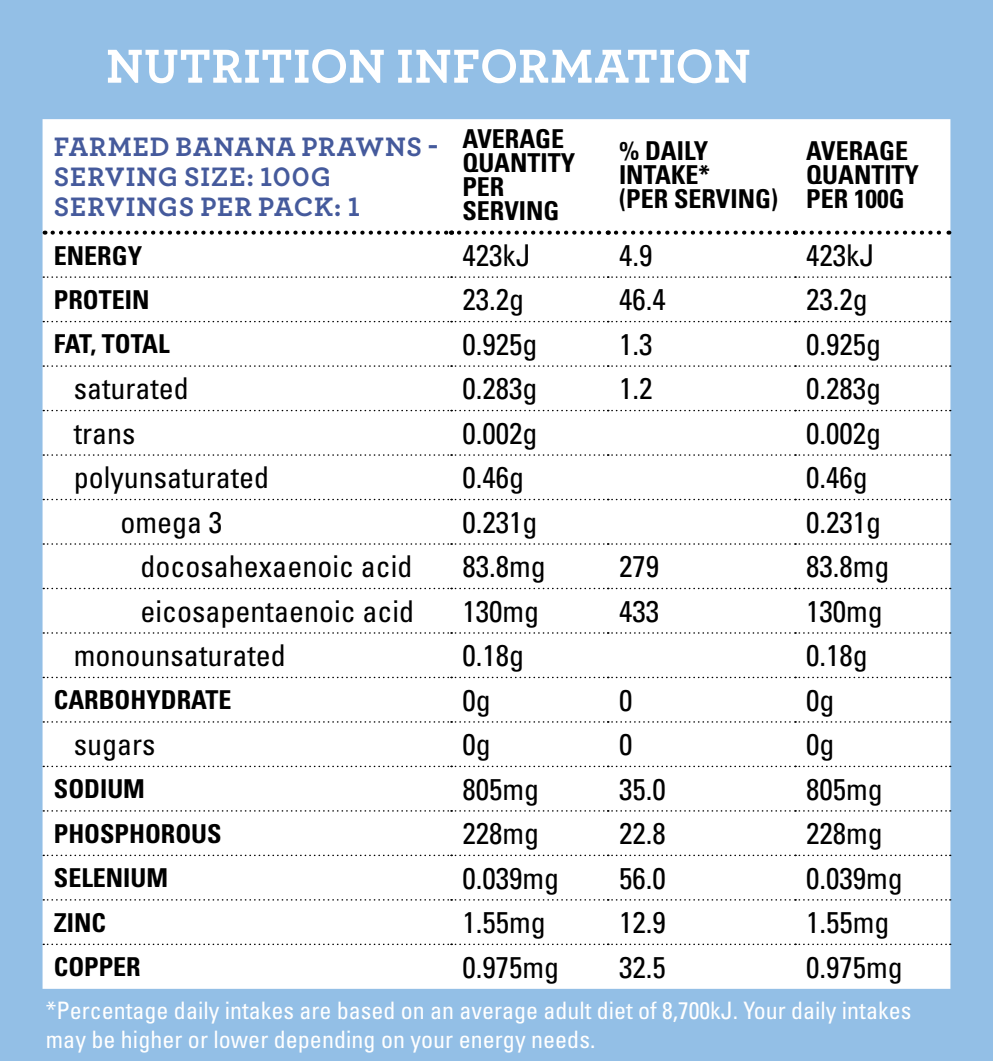
<style>
.page{position:relative;width:993px;height:1061px;background:#fff}
.page>*{position:absolute;margin:0;border:0;box-sizing:border-box;transform-origin:0 0}
.t1{font:700 50px "Archer Pro";letter-spacing:.015em;color:#fff}
.t2{font:condensed 30px "Univers LT Std";color:#000}
.t3{font:700 28px/30px "Archer Pro";letter-spacing:.025em;color:#455a9c}
.t4{font:700 condensed 26px/24px "Univers LT Std";color:#000}
.t5{font:condensed 24px/28.8px "Univers LT Std";color:#fff}
</style>
<div class="page">
<div style="left:0;top:0;width:992px;height:1060px;background:#93bfe6"></div>
<div style="left:43px;top:119px;width:907px;height:869px;background:#fff"></div>
<svg style="left:46px;top:230px;width:6px;height:4px"></svg>
<svg style="left:452px;top:230px;width:7px;height:4px"></svg>
<svg style="left:608px;top:230px;width:7px;height:4px"></svg>
<svg style="left:795px;top:230px;width:7px;height:4px"></svg>
<svg style="left:43px;top:276px;width:907px;height:2px;background:#cbcbcb"></svg>
<svg style="left:43px;top:321px;width:907px;height:1px"></svg>
<svg style="left:43px;top:365px;width:907px;height:1px"></svg>
<svg style="left:43px;top:410px;width:907px;height:1px"></svg>
<svg style="left:43px;top:454px;width:907px;height:1px"></svg>
<svg style="left:43px;top:498px;width:907px;height:2px;background:#d0d0d0"></svg>
<svg style="left:43px;top:543px;width:907px;height:1px"></svg>
<svg style="left:43px;top:587px;width:907px;height:2px;background:#cfcfcf"></svg>
<svg style="left:43px;top:632px;width:907px;height:1px"></svg>
<svg style="left:43px;top:676px;width:907px;height:2px;background:#cecece"></svg>
<svg style="left:43px;top:721px;width:907px;height:1px"></svg>
<svg style="left:43px;top:765px;width:907px;height:2px;background:#cdcdcd"></svg>
<svg style="left:43px;top:810px;width:907px;height:1px"></svg>
<svg style="left:43px;top:854px;width:907px;height:1px"></svg>
<svg style="left:43px;top:898px;width:907px;height:2px;background:#dfdfdf"></svg>
<svg style="left:43px;top:943px;width:907px;height:1px"></svg>
<svg style="left:52px;top:230px;width:400px;height:4px;background:#a2a2a2"></svg>
<svg style="left:459px;top:230px;width:149px;height:4px"></svg>
<svg style="left:615px;top:230px;width:180px;height:4px"></svg>
<svg style="left:802px;top:230px;width:147px;height:4px"></svg>
<h1 class="t1" style="left:106px;top:27px;width:646px">NUTRITION INFORMATION</h1>
<p class="t3" style="left:54px;top:130px;width:386px">FARMED BANANA PRAWNS -<br>SERVING SIZE: 100G<br>SERVINGS PER PACK: 1</p>
<p class="t4" style="left:462px;top:127px;width:114px">AVERAGE<br>QUANTITY<br>PER<br>SERVING</p>
<p class="t4" style="left:619px;top:139px;width:160px">% DAILY<br>INTAKE*<br>(PER SERVING)</p>
<p class="t4" style="left:806px;top:139px;width:114px">AVERAGE<br>QUANTITY<br>PER 100G</p>
<p class="t4" style="left:54px;top:243px;width:90px">ENERGY</p>
<p class="t2" style="left:462px;top:237px;width:70px">423kJ</p>
<p class="t2" style="left:619px;top:237px;width:35px">4.9</p>
<p class="t2" style="left:806px;top:237px;width:70px">423kJ</p>
<p class="t4" style="left:54px;top:287px;width:97px">PROTEIN</p>
<p class="t2" style="left:462px;top:280px;width:63px">23.2g</p>
<p class="t2" style="left:619px;top:280px;width:48px">46.4</p>
<p class="t2" style="left:806px;top:280px;width:63px">23.2g</p>
<p class="t4" style="left:54px;top:332px;width:117px">FAT, TOTAL</p>
<p class="t2" style="left:462px;top:325px;width:76px">0.925g</p>
<p class="t2" style="left:619px;top:325px;width:35px">1.3</p>
<p class="t2" style="left:806px;top:325px;width:76px">0.925g</p>
<p class="t2" style="left:74px;top:369px;width:116px">saturated</p>
<p class="t2" style="left:462px;top:369px;width:76px">0.283g</p>
<p class="t2" style="left:619px;top:369px;width:35px">1.2</p>
<p class="t2" style="left:806px;top:369px;width:76px">0.283g</p>
<p class="t2" style="left:74px;top:414px;width:63px">trans</p>
<p class="t2" style="left:462px;top:414px;width:76px">0.002g</p>
<p class="t2" style="left:806px;top:414px;width:76px">0.002g</p>
<p class="t2" style="left:74px;top:458px;width:196px">polyunsaturated</p>
<p class="t2" style="left:462px;top:458px;width:63px">0.46g</p>
<p class="t2" style="left:806px;top:458px;width:63px">0.46g</p>
<p class="t2" style="left:120px;top:503px;width:103px">omega 3</p>
<p class="t2" style="left:462px;top:503px;width:76px">0.231g</p>
<p class="t2" style="left:806px;top:503px;width:76px">0.231g</p>
<p class="t2" style="left:140px;top:547px;width:273px">docosahexaenoic acid</p>
<p class="t2" style="left:462px;top:547px;width:85px">83.8mg</p>
<p class="t2" style="left:619px;top:547px;width:41px">279</p>
<p class="t2" style="left:806px;top:547px;width:85px">83.8mg</p>
<p class="t2" style="left:140px;top:592px;width:275px">eicosapentaenoic acid</p>
<p class="t2" style="left:462px;top:592px;width:78px">130mg</p>
<p class="t2" style="left:619px;top:592px;width:41px">433</p>
<p class="t2" style="left:806px;top:592px;width:78px">130mg</p>
<p class="t2" style="left:74px;top:636px;width:213px">monounsaturated</p>
<p class="t2" style="left:462px;top:636px;width:63px">0.18g</p>
<p class="t2" style="left:806px;top:636px;width:63px">0.18g</p>
<p class="t4" style="left:54px;top:687px;width:179px">CARBOHYDRATE</p>
<p class="t2" style="left:462px;top:680px;width:30px">0g</p>
<p class="t2" style="left:619px;top:680px;width:15px">0</p>
<p class="t2" style="left:806px;top:680px;width:30px">0g</p>
<p class="t2" style="left:74px;top:725px;width:83px">sugars</p>
<p class="t2" style="left:462px;top:725px;width:30px">0g</p>
<p class="t2" style="left:619px;top:725px;width:15px">0</p>
<p class="t2" style="left:806px;top:725px;width:30px">0g</p>
<p class="t4" style="left:54px;top:776px;width:92px">SODIUM</p>
<p class="t2" style="left:462px;top:769px;width:78px">805mg</p>
<p class="t2" style="left:619px;top:769px;width:48px">35.0</p>
<p class="t2" style="left:806px;top:769px;width:78px">805mg</p>
<p class="t4" style="left:54px;top:821px;width:169px">PHOSPHOROUS</p>
<p class="t2" style="left:462px;top:814px;width:78px">228mg</p>
<p class="t2" style="left:619px;top:814px;width:48px">22.8</p>
<p class="t2" style="left:806px;top:814px;width:78px">228mg</p>
<p class="t4" style="left:54px;top:865px;width:116px">SELENIUM</p>
<p class="t2" style="left:462px;top:858px;width:98px">0.039mg</p>
<p class="t2" style="left:619px;top:858px;width:48px">56.0</p>
<p class="t2" style="left:806px;top:858px;width:98px">0.039mg</p>
<p class="t4" style="left:54px;top:909px;width:51px">ZINC</p>
<p class="t2" style="left:462px;top:903px;width:85px">1.55mg</p>
<p class="t2" style="left:619px;top:903px;width:48px">12.9</p>
<p class="t2" style="left:806px;top:903px;width:85px">1.55mg</p>
<p class="t4" style="left:54px;top:954px;width:88px">COPPER</p>
<p class="t2" style="left:462px;top:947px;width:98px">0.975mg</p>
<p class="t2" style="left:619px;top:947px;width:48px">32.5</p>
<p class="t2" style="left:806px;top:947px;width:98px">0.975mg</p>
<p class="t5" style="left:46px;top:995px;width:866px">*Percentage daily intakes are based on an average adult diet of 8,700kJ. Your daily intakes may be higher or lower depending on your energy needs.</p>
</div>
